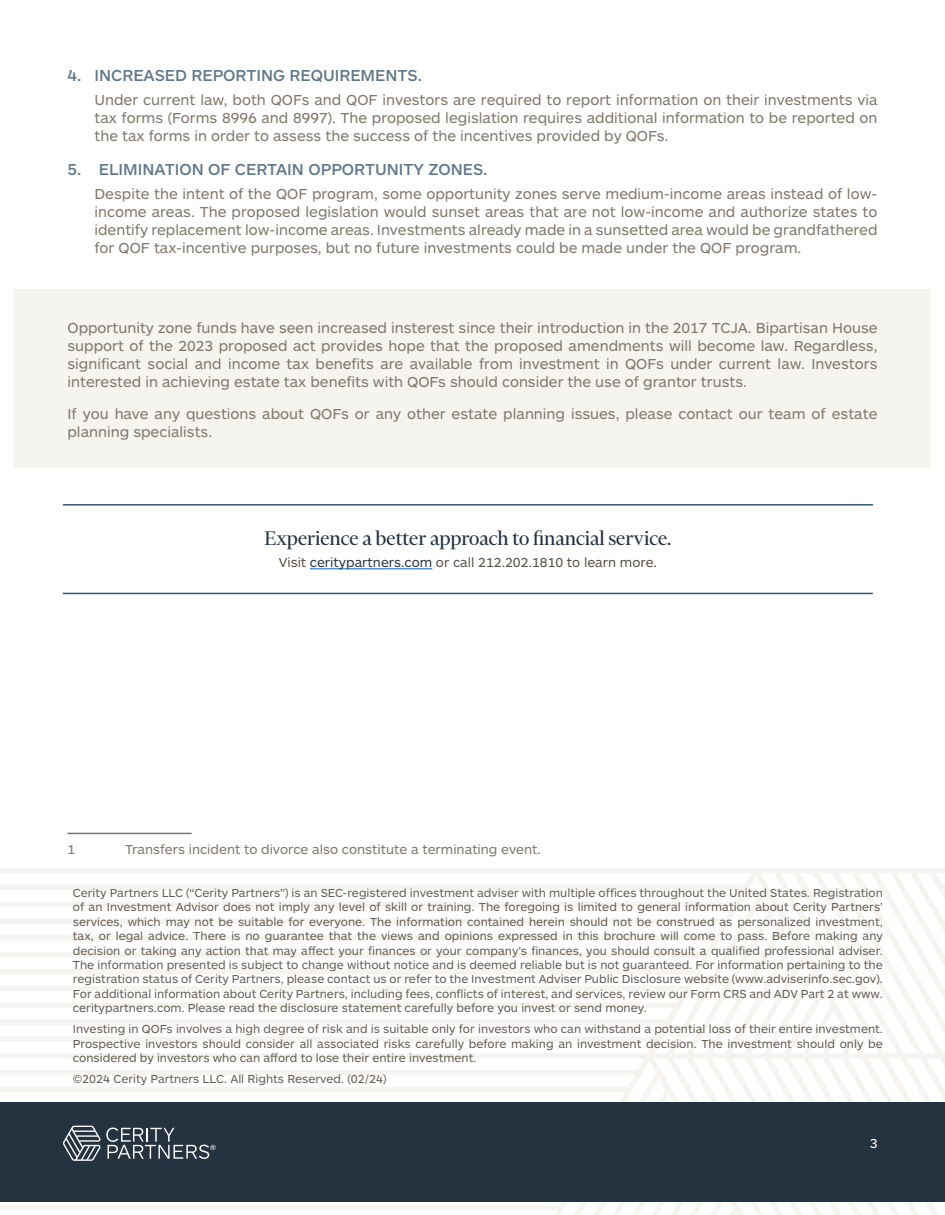
<style>
.page{position:relative;width:945px;height:1215px;background:#fff}
.page>*{position:absolute;margin:0;border:0;box-sizing:border-box;transform-origin:0 0}
.One_Pager_-_title{font:22.5px "Financier Display";color:#25323f}
.t1{font:500 16.5px "ARS Maquette Pro";color:#61788c}
.Cerity_-_bodytext_indented{font:15px/18px "ARS Maquette Pro";color:#80776b;text-align:justify}
.Cerity_-_bodytext{font:15px/18px "ARS Maquette Pro";color:#80776b;text-align:justify}
.Footnote_text{font:13.5px "ARS Maquette Pro";color:#80776b}
.One_Pager_-_title-2{font:13.5px "ARS Maquette Pro";color:#59534a}
.t2{font:13.5px "ARS Maquette Pro";color:#fff}
.t3{font:12px/14.4px "ARS Maquette Pro";color:#655e55;text-align:justify}
.t4{font:7.65px "ARS Maquette Pro";color:#fff}
.s1{color:#2a3848}
</style>
<div class="page">
<svg style="left:0;top:868px;width:945px;height:347px"></svg>
<div style="left:0;top:1102px;width:945px;height:100px;background:#25323f"></div>
<svg style="left:63px;top:1126px;width:146px;height:34px"></svg>
<hr style="left:63px;top:504px;width:810px;height:2px;background:#375772">
<hr style="left:310px;top:568px;width:122px;height:1px;background:#0563c1">
<hr style="left:63px;top:593px;width:810px;height:1px;background:#375772">
<div style="left:14px;top:290px;width:918px;height:178px;background:#f5f4ef"></div>
<hr style="left:68px;top:833px;width:124px;height:1px;background:#80776b">
<p class="t1" style="left:68px;top:64px;width:356px">4. INCREASED REPORTING REQUIREMENTS.</p>
<p class="Cerity_-_bodytext_indented" style="left:94px;top:91px;width:785px">Under current law, both QOFs and QOF investors are required to report information on their investments via tax forms (Forms 8996 and 8997). The proposed legislation requires additional information to be reported on the tax forms in order to assess the success of the incentives provided by QOFs.</p>
<p class="t1" style="left:68px;top:158px;width:421px">5. ELIMINATION OF CERTAIN OPPORTUNITY ZONES.</p>
<p class="Cerity_-_bodytext_indented" style="left:94px;top:185px;width:785px">Despite the intent of the QOF program, some opportunity zones serve medium-income areas instead of low&shy;income areas. The proposed legislation would sunset areas that are not low-income and authorize states to identify replacement low-income areas. Investments already made in a sunsetted area would be grandfathered for QOF tax-incentive purposes, but no future investments could be made under the QOF program.</p>
<p class="Cerity_-_bodytext" style="left:68px;top:318px;width:812px">Opportunity zone funds have seen increased insterest since their introduction in the 2017 TCJA. Bipartisan House support of the 2023 proposed act provides hope that the proposed amendments will become law. Regardless, significant social and income tax benefits are available from investment in QOFs under current law. Investors interested in achieving estate tax benefits with QOFs should consider the use of grantor trusts.</p>
<p class="Cerity_-_bodytext" style="left:68px;top:404px;width:812px">If you have any questions about QOFs or any other estate planning issues, please contact our team of estate planning specialists.</p>
<p class="One_Pager_-_title" style="left:265px;top:526px;width:408px"><span class="s1">E</span>xperience a better approach to financial service.</p>
<p class="One_Pager_-_title-2" style="left:279px;top:554px;width:380px">Visit <span class="s1">ceritypartners.com</span> or call 212.202.1810 to learn more.</p>
<p class="Footnote_text" style="left:68px;top:840px;width:9px">1</p>
<p class="Footnote_text" style="left:125px;top:840px;width:417px">Transfers incident to divorce also constitute a terminating event.</p>
<p class="t3" style="left:73px;top:885px;width:812px">Cerity Partners LLC (“Cerity Partners”) is an SEC-registered investment adviser with multiple offices throughout the United States. Registration of an Investment Advisor does not imply any level of skill or training. The foregoing is limited to general information about Cerity Partners’ services, which may not be suitable for everyone. The information contained herein should not be construed as personalized investment, tax, or legal advice. There is no guarantee that the views and opinions expressed in this brochure will come to pass. Before making any decision or taking any action that may affect your finances or your company’s finances, you should consult a qualified professional adviser.<br>The information presented is subject to change without notice and is deemed reliable but is not guaranteed. For information pertaining to the registration status of Cerity Partners, please contact us or refer to the Investment Adviser Public Disclosure website (www.adviserinfo.sec.gov).<br>For additional information about Cerity Partners, including fees, conflicts of interest, and services, review our Form CRS and ADV Part 2 at www. ceritypartners.com. Please read the disclosure statement carefully before you invest or send money.</p>
<p class="t3" style="left:73px;top:1021px;width:812px">Investing in QOFs involves a high degree of risk and is suitable only for investors who can withstand a potential loss of their entire investment.<br>Prospective investors should consider all associated risks carefully before making an investment decision. The investment should only be considered by investors who can afford to lose their entire investment.</p>
<p class="t3" style="left:73px;top:1071px;width:315px">©2024 Cerity Partners LLC. All Rights Reserved. (02/24)</p>
<p class="t4" style="left:210px;top:1142px;width:7px">®</p>
<p class="t2" style="left:870px;top:1135px;width:9px">3</p>
</div>
